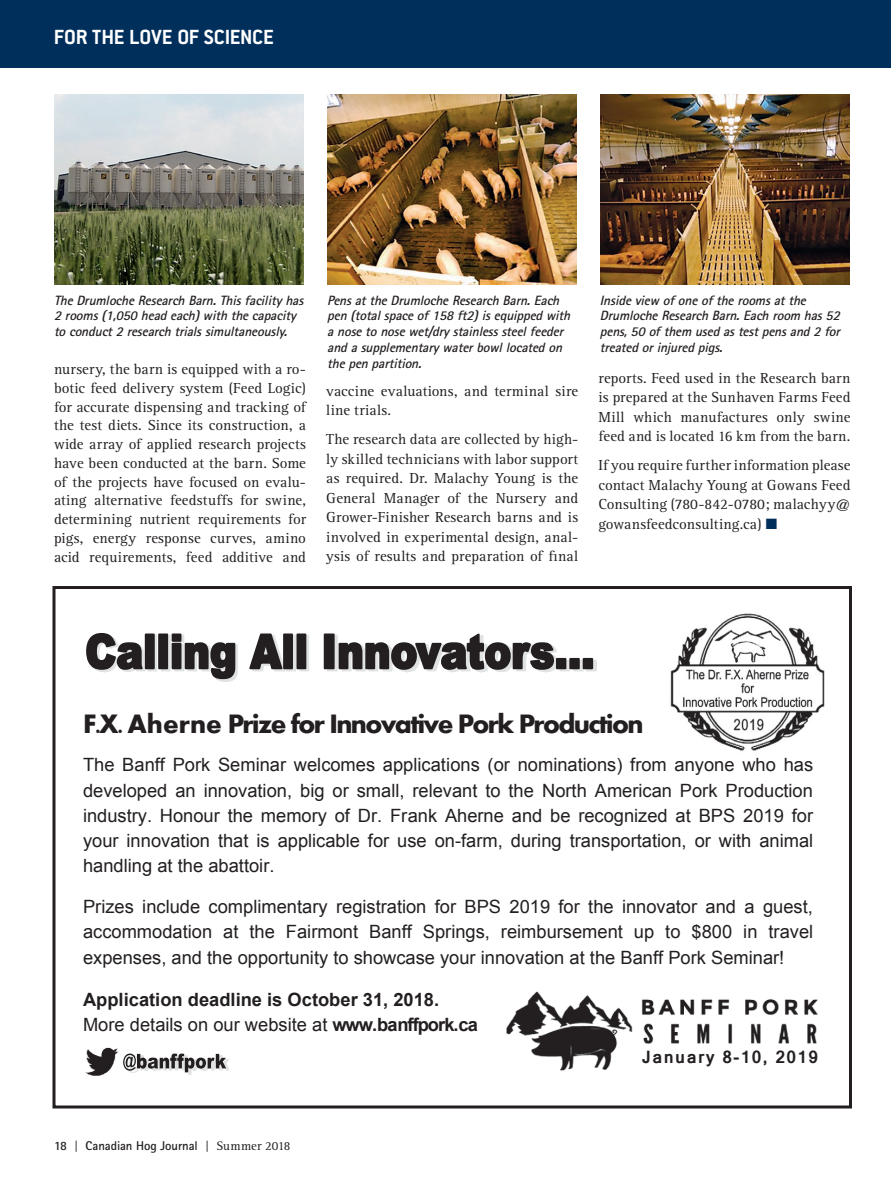
<style>
.page{position:relative;width:891px;height:1188px;background:#fff}
.page>*{position:absolute;margin:0;border:0;box-sizing:border-box;transform-origin:0 0}
.t1{font:700 27.45px "Aharoni";letter-spacing:-.06em;color:#231f20}
.Science_Header_Top{font:700 22.5px "Conduit ITC";color:#fff}
.t2{font:18.3px/25px "Arial";color:#231f20;text-align:justify}
.t3{font:700 18.3px/25px "Arial";color:#231f20}
.t4{font:700 16.8px "Kartika";letter-spacing:.085em;color:#231f20}
.Text_15{font:15px/19.5px "Rotis Serif";letter-spacing:.01em;color:#231f20;text-align:justify}
.t5{font:italic 700 13.5px/15.8px "Rotis Sans Serif Std";color:#231f20}
.t6{font:700 12.75px "Rotis Sans Serif Std";letter-spacing:-.005em;color:#231f20}
.s1{color:#002f5b}
.s2{font-weight:400}
.s3{font-family:"Rotis Serif";font-weight:400}
</style>
<div class="page">
<div style="left:0;top:0;width:891px;height:68px;background:#002f5b"></div>
<img style="left:54px;top:94px;width:250px;height:191px">
<img style="left:327px;top:94px;width:250px;height:191px">
<img style="left:600px;top:94px;width:250px;height:191px">
<img style="left:98px;top:634px;width:499px;height:47px">
<svg style="left:86px;top:633px;width:58px;height:38px"></svg>
<div style="left:146px;top:634px;width:8px;height:34px;background:#231f20"></div>
<div style="left:145px;top:634px;width:10px;height:35px;border:2px solid #231f20"></div>
<div style="left:159px;top:634px;width:8px;height:34px;background:#231f20"></div>
<div style="left:158px;top:634px;width:10px;height:35px;border:2px solid #231f20"></div>
<div style="left:172px;top:634px;width:9px;height:8px;border:2px solid #231f20"></div>
<div style="left:172px;top:643px;width:9px;height:26px;border:2px solid #231f20"></div>
<svg style="left:173px;top:634px;width:63px;height:46px"></svg>
<svg style="left:248px;top:633px;width:36px;height:37px"></svg>
<div style="left:284px;top:634px;width:8px;height:34px;background:#231f20"></div>
<div style="left:283px;top:634px;width:10px;height:35px;border:2px solid #231f20"></div>
<div style="left:297px;top:634px;width:8px;height:34px;background:#231f20"></div>
<div style="left:296px;top:634px;width:10px;height:35px;border:2px solid #231f20"></div>
<div style="left:325px;top:634px;width:9px;height:34px;background:#231f20"></div>
<div style="left:324px;top:634px;width:11px;height:35px;border:2px solid #231f20"></div>
<svg style="left:338px;top:633px;width:217px;height:38px"></svg>
<div style="left:557px;top:659px;width:8px;height:9px;background:#231f20"></div>
<div style="left:556px;top:658px;width:10px;height:11px;border:2px solid #231f20"></div>
<div style="left:570px;top:659px;width:9px;height:9px;background:#231f20"></div>
<div style="left:569px;top:658px;width:11px;height:11px;border:2px solid #231f20"></div>
<div style="left:584px;top:659px;width:8px;height:9px;background:#231f20"></div>
<div style="left:583px;top:658px;width:10px;height:11px;border:2px solid #231f20"></div>
<img style="left:86px;top:1047px;width:33px;height:29px">
<img style="left:130px;top:1059px;width:100px;height:15px">
<svg style="left:123px;top:1054px;width:103px;height:18px"></svg>
<img style="left:507px;top:991px;width:310px;height:80px">
<img style="left:670px;top:613px;width:155px;height:138px">
<div style="left:52px;top:586px;width:800px;height:522px;border:3px solid #231f20"></div>
<p class="Science_Header_Top" style="left:54px;top:24px;width:222px">FOR THE LOVE OF SCIENCE</p>
<p class="t5" style="left:54px;top:292px;width:254px">TheDrumlocheResearch Barn.Thisfacilityhas<br>2 rooms(1,050 headeach)with thecapacity toconduct2 research trialssimultaneously.</p>
<p class="t5" style="left:327px;top:292px;width:248px">PensattheDrumlocheResearch Barn.Each pen (totalspaceof158 ft2)isequippedwith anosetonosewet/drystainlesssteelfeeder andasupplementarywaterbowllocatedon thepen partition.</p>
<p class="t5" style="left:600px;top:292px;width:245px">Insideview ofoneoftheroomsatthe DrumlocheResearch Barn.Each room has52 pens,50 ofthem usedastestpensand2 for treatedorinjuredpigs.</p>
<p class="Text_15" style="left:54px;top:360px;width:254px;line-height:18.8px">nursery, the barn is equipped with a ro&shy;botic feed delivery system (Feed Logic) for accurate dispensing and tracking of the test diets. Since its construction, a wide array of applied research projects have been conducted at the barn. Some of the projects have focused on evalu&shy;ating alternative feedstuffs for swine, determining nutrient requirements for pigs, energy response curves, amino acid requirements, feed additive and</p>
<p class="Text_15" style="left:598px;top:369px;width:254px">reports. Feed used in the Research barn is prepared at the Sunhaven Farms Feed Mill which manufactures only swine feed and is located 16 km from the barn.</p>
<p class="Text_15" style="left:598px;top:456px;width:253px">If you require further information please contact Malachy Young at Gowans Feed Consulting (780-842-0780; malachyy@ gowansfeedconsulting.ca) <span class="s1">■</span></p>
<p class="Text_15" style="left:326px;top:383px;width:253px;line-height:18.8px">vaccine evaluations, and terminal sire line trials.</p>
<p class="Text_15" style="left:326px;top:430px;width:254px">The research data are collected by high&shy;ly skilled technicians with labor support as required. Dr. Malachy Young is the General Manager of the Nursery and Grower-Finisher Research barns and is involved in experimental design, anal&shy;ysis of results and preparation of final</p>
<p class="t1" style="left:83px;top:713px;width:562px">F.X. Aherne Prize for Innovative Pork Production</p>
<p class="t2" style="left:83px;top:753px;width:732px">The Banff Pork Seminar welcomes applications (or nominations) from anyone who has developed an innovation, big or small, relevant to the North American Pork Production industry. Honour the memory of Dr. Frank Aherne and be recognized at BPS 2019 for your innovation that is applicable for use on-farm, during transportation, or with animal handling at the abattoir.</p>
<p class="t2" style="left:83px;top:895px;width:732px">Prizes include complimentary registration for BPS 2019 for the innovator and a guest, accommodation at the Fairmont Banff Springs, reimbursement up to $800 in travel expenses, and the opportunity to showcase your innovation at the Banff Pork Seminar!</p>
<p class="t3" style="left:83px;top:987px;width:396px">Application deadline is October 31, 2018.<br><span class="s2">More details on our website at</span> www.banffpork.ca</p>
<p class="t4" style="left:642px;top:1047px;width:178px">January 8-10, 2019</p>
<p class="t6" style="left:54px;top:1137px;width:238px">18 <span class="s3">|</span> Canadian Hog Journal <span class="s3">| Summer 2018</span></p>
</div>
